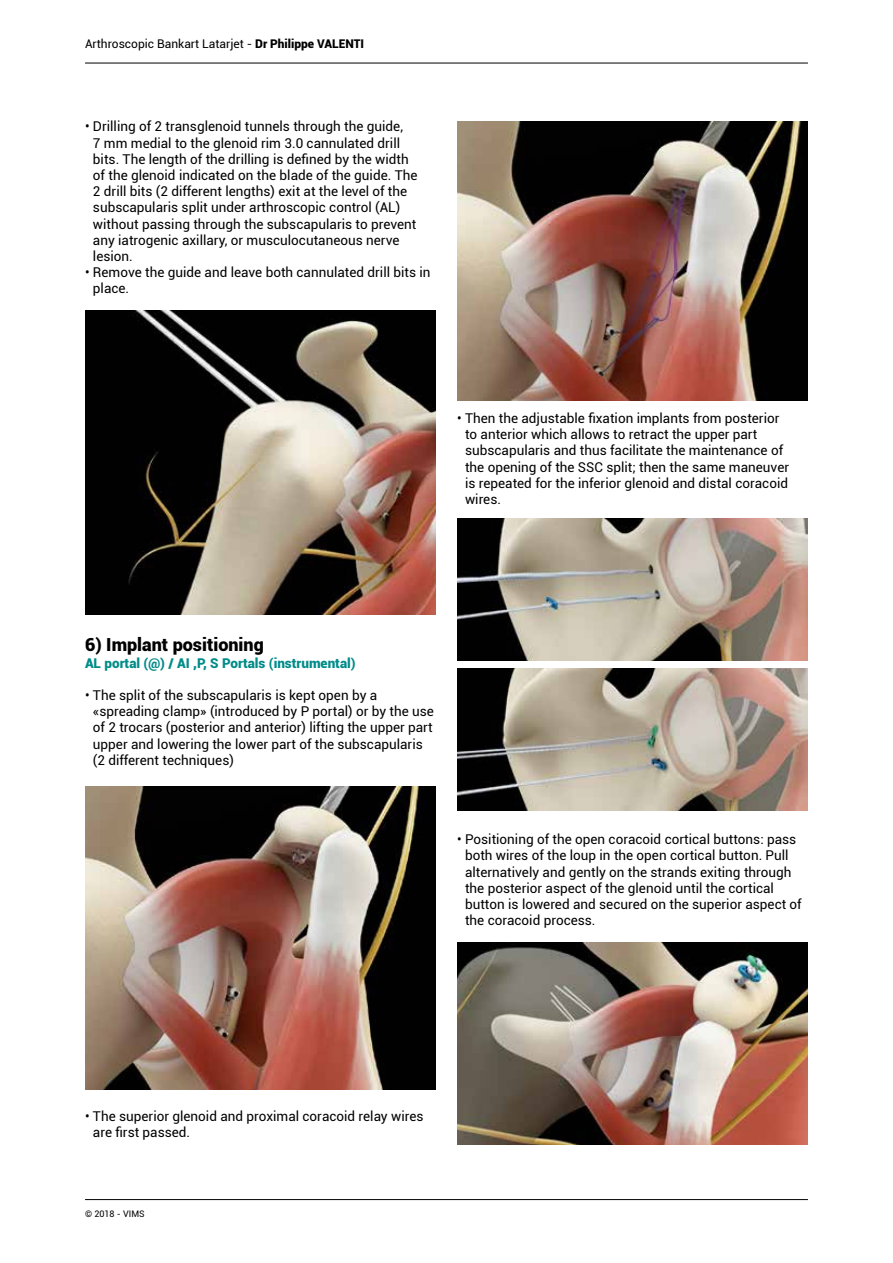
<style>
.page{position:relative;width:893px;height:1263px;background:#fff}
.page>*{position:absolute;margin:0;border:0;box-sizing:border-box;transform-origin:0 0}
.t1{font:900 18px "Roboto";color:#000}
.t2{font:13.5px/16.2px "Roboto";color:#000}
.t3{font:900 13.5px "Roboto";color:#008c89}
.t4{font:12px "Roboto";color:#000}
.t5{font:9px "Roboto";color:#000}
.s1{font-weight:900}
</style>
<div class="page">
<hr style="left:85px;top:1199px;width:723px;height:1px;background:#000">
<hr style="left:85px;top:63px;width:723px;height:1px;background:#000">
<img style="left:85px;top:310px;width:351px;height:304px">
<img style="left:85px;top:787px;width:350px;height:303px">
<img style="left:457px;top:121px;width:350px;height:279px">
<img style="left:457px;top:519px;width:351px;height:141px">
<img style="left:457px;top:668px;width:351px;height:142px">
<img style="left:457px;top:943px;width:351px;height:202px">
<p class="t4" style="left:85px;top:36px;width:281px">Arthroscopic Bankart Latarjet - <span class="s1">Dr Philippe VALENTI</span></p>
<p class="t2" style="left:93px;top:119px;width:326px;text-indent:-8px">• Drilling of 2 transglenoid tunnels through the guide,<br>7 mm medial to the glenoid rim 3.0 cannulated drill bits. The length of the drilling is defined by the width of the glenoid indicated on the blade of the guide. The 2 drill bits (2 different lengths) exit at the level of the subscapularis split under arthroscopic control (AL) without passing through the subscapularis to prevent any iatrogenic axillary, or musculocutaneous nerve lesion.</p>
<p class="t2" style="left:93px;top:264px;width:339px;text-indent:-8px">• Remove the guide and leave both cannulated drill bits in place.</p>
<p class="t2" style="left:465px;top:410px;width:326px;text-indent:-8px">• Then the adjustable fixation implants from posterior to anterior which allows to retract the upper part subscapularis and thus facilitate the maintenance of the opening of the SSC split; then the same maneuver is repeated for the inferior glenoid and distal coracoid wires.</p>
<h1 class="t1" style="left:85px;top:635px;width:180px">6) Implant positioning</h1>
<p class="t3" style="left:85px;top:655px;width:272px">AL portal (@) / AI ,P, S Portals (instrumental)</p>
<p class="t2" style="left:93px;top:687px;width:342px;text-indent:-8px">• The split of the subscapularis is kept open by a «spreading clamp» (introduced by P portal) or by the use of 2 trocars (posterior and anterior) lifting the upper part upper and lowering the lower part of the subscapularis (2 different techniques)</p>
<p class="t2" style="left:465px;top:831px;width:338px;text-indent:-8px">• Positioning of the open coracoid cortical buttons: pass both wires of the loup in the open cortical button. Pull alternatively and gently on the strands exiting through the posterior aspect of the glenoid until the cortical button is lowered and secured on the superior aspect of the coracoid process.</p>
<p class="t2" style="left:93px;top:1108px;width:332px;text-indent:-8px">• The superior glenoid and proximal coracoid relay wires are first passed.</p>
<p class="t5" style="left:85px;top:1208px;width:61px">© 2018 - VIMS</p>
</div>
